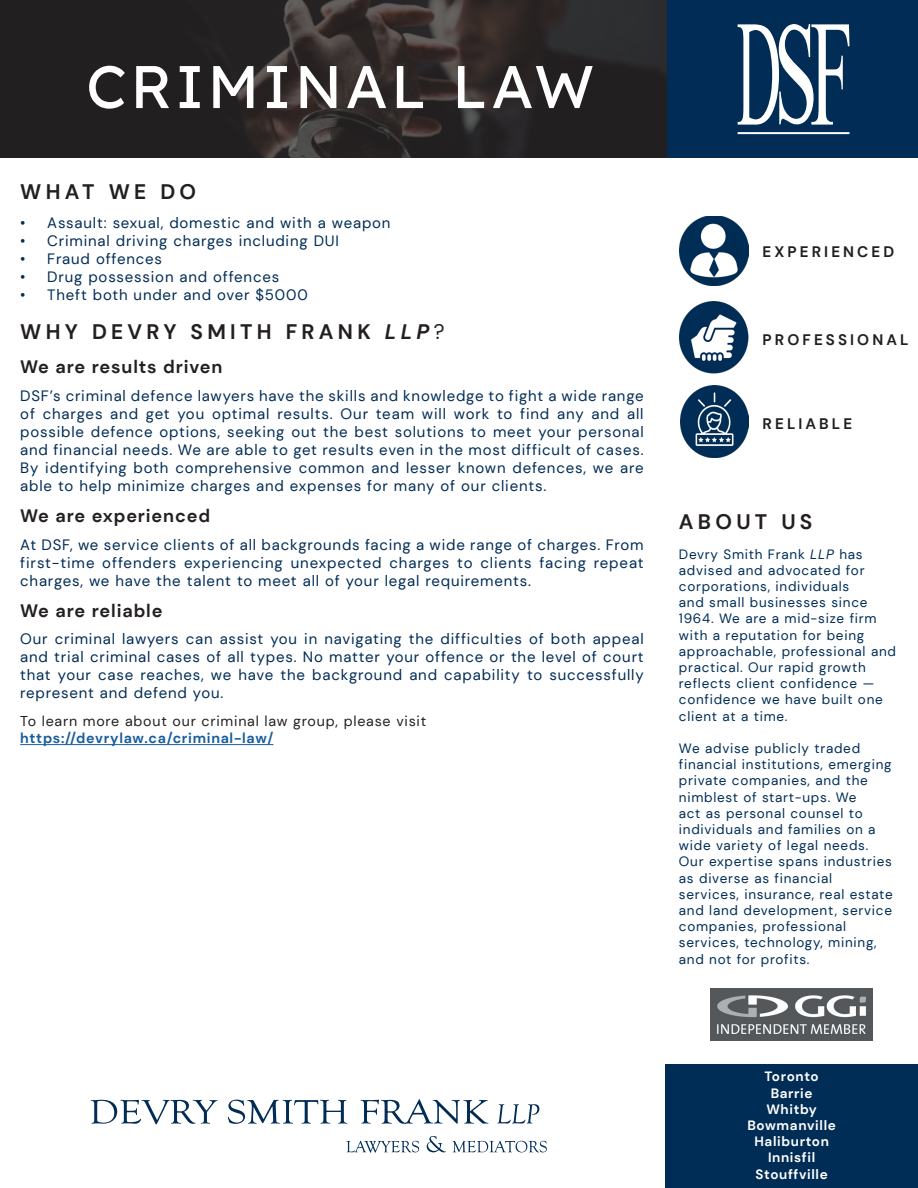
<style>
.page{position:relative;width:918px;height:1188px;background:#fff}
.page>*{position:absolute;margin:0;border:0;box-sizing:border-box;transform-origin:0 0}
.t1{font:60px "Lexend Deca";letter-spacing:.055em;color:#fff}
.t2{font:700 21px "DM Sans";letter-spacing:.205em;color:#231f20}
.t3{font:700 18px "DM Sans";letter-spacing:.05em;color:#231f20}
.t4{font:700 15.3px "DM Sans";letter-spacing:.205em;color:#231f20}
.t5{font:15px/18px "DM Sans";letter-spacing:.055em;color:#002c55;text-align:justify}
.t6{font:14.25px "DM Sans";letter-spacing:.055em;color:#231f20}
.t7{font:700 14.25px "DM Sans";letter-spacing:.05em;color:#175d9e}
.t8{font:13.5px/16.2px "DM Sans";letter-spacing:.055em;color:#002d56}
.t9{font:700 13.5px/16.2px "DM Sans";letter-spacing:.05em;color:#fff;text-align:center}
.s1{font-style:italic}
.s2{font-weight:400}
</style>
<div class="page">
<hr style="left:20px;top:744px;width:253px;height:1px;background:#175d9e">
<svg style="left:346px;top:1136px;width:201px;height:17px"></svg>
<svg style="left:91px;top:1099px;width:448px;height:25px"></svg>
<svg style="left:0;top:0;width:667px;height:158px;background:#2a2626"></svg>
<div style="left:667px;top:0;width:251px;height:158px;background:#002c55"></div>
<svg style="left:738px;top:24px;width:111px;height:101px"></svg>
<hr style="left:738px;top:132px;width:111px;height:2px;background:#fff">
<div style="left:665px;top:1064px;width:253px;height:124px;background:#002d56"></div>
<img style="left:680px;top:386px;width:68px;height:72px">
<img style="left:680px;top:301px;width:68px;height:72px">
<img style="left:680px;top:216px;width:68px;height:70px">
<img style="left:711px;top:989px;width:162px;height:52px">
<p class="t1" style="left:86px;top:52px;width:509px">CRIMINAL LAW</p>
<p class="t2" style="left:20px;top:179px;width:178px">WHAT WE DO</p>
<p class="t5" style="left:20px;top:214px;width:372px">• Assault: sexual, domestic and with a weapon</p>
<p class="t5" style="left:20px;top:232px;width:320px">• Criminal driving charges including DUI</p>
<p class="t5" style="left:20px;top:250px;width:143px">• Fraud offences</p>
<p class="t5" style="left:20px;top:268px;width:260px">• Drug possession and offences</p>
<p class="t5" style="left:20px;top:286px;width:289px">• Theft both under and over $5000</p>
<p class="t2" style="left:20px;top:319px;width:426px">WHY DEVRY SMITH FRANK <span class="s1">LLP</span><span class="s2">?</span></p>
<p class="t3" style="left:20px;top:355px;width:204px">We are results driven</p>
<p class="t5" style="left:20px;top:387px;width:625px">DSF’s criminal defence lawyers have the skills and knowledge to fight a wide range of charges and get you optimal results. Our team will work to find any and all possible defence options, seeking out the best solutions to meet your personal and financial needs. We are able to get results even in the most difficult of cases.<br>By identifying both comprehensive common and lesser known defences, we are able to help minimize charges and expenses for many of our clients.</p>
<p class="t3" style="left:20px;top:504px;width:191px">We are experienced</p>
<p class="t5" style="left:20px;top:535px;width:625px">At DSF, we service clients of all backgrounds facing a wide range of charges. From first-time offenders experiencing unexpected charges to clients facing repeat charges, we have the talent to meet all of your legal requirements.</p>
<p class="t3" style="left:20px;top:599px;width:144px">We are reliable</p>
<p class="t5" style="left:20px;top:630px;width:625px">Our criminal lawyers can assist you in navigating the difficulties of both appeal and trial criminal cases of all types. No matter your offence or the level of court that your case reaches, we have the background and capability to successfully represent and defend you.</p>
<p class="t6" style="left:20px;top:712px;width:408px">To learn more about our criminal law group, please visit</p>
<p class="t7" style="left:20px;top:729px;width:255px">https://devrylaw.ca/criminal-law/</p>
<p class="t4" style="left:763px;top:242px;width:133px">EXPERIENCED</p>
<p class="t4" style="left:763px;top:330px;width:147px">PROFESSIONAL</p>
<p class="t4" style="left:763px;top:414px;width:91px">RELIABLE</p>
<p class="t2" style="left:679px;top:509px;width:135px">ABOUT US</p>
<p class="t8" style="left:679px;top:546px;width:219px">Devry Smith Frank <span class="s1">LLP</span> has advised and advocated for corporations, individuals<br>and small businesses since<br>1964. We are a mid-size firm with a reputation for being approachable, professional and practical. Our rapid growth reflects client confidence — confidence we have built one client at a time.</p>
<p class="t8" style="left:679px;top:740px;width:215px">We advise publicly traded financial institutions, emerging private companies, and the nimblest of start-ups. We<br>act as personal counsel to individuals and families on a wide variety of legal needs.<br>Our expertise spans industries as diverse as financial services, insurance, real estate and land development, service companies, professional services, technology, mining, and not for profits.</p>
<p class="t9" style="left:747px;top:1069px;width:90px">Toronto<br>Barrie<br>Whitby<br>Bowmanville<br>Haliburton<br>Innisfil<br>Stouffville</p>
</div>
